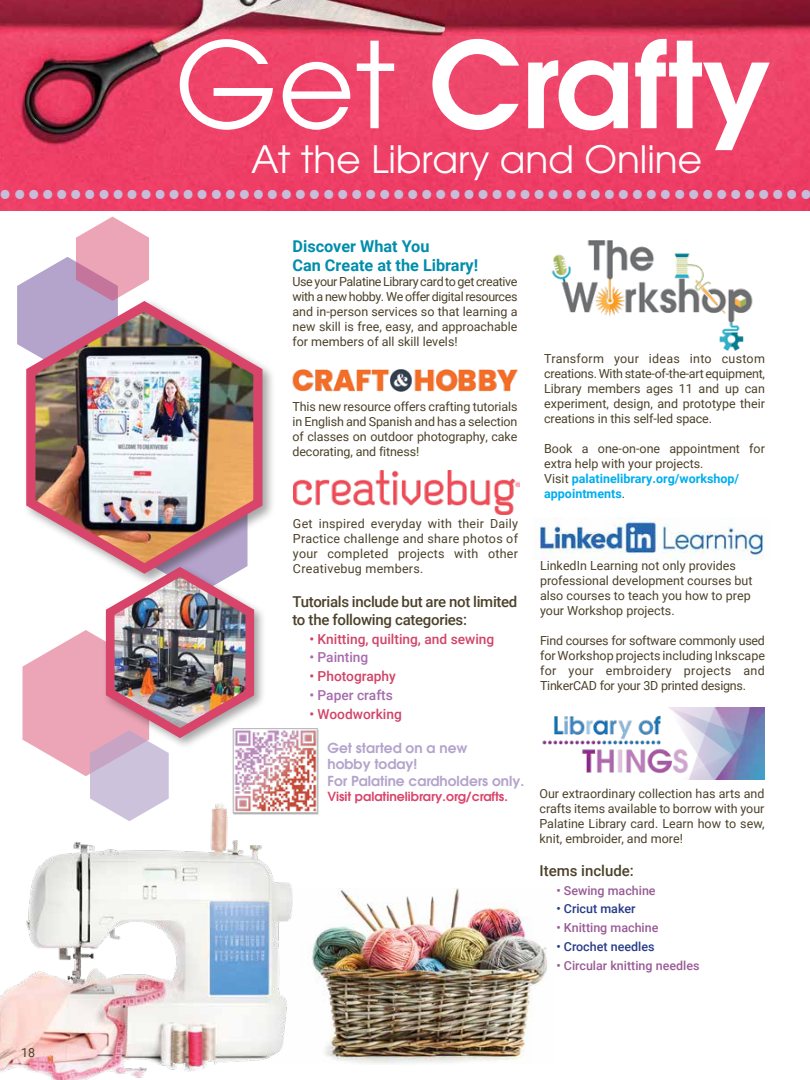
<style>
.page{position:relative;width:810px;height:1080px;background:#fff}
.page>*{position:absolute;margin:0;border:0;box-sizing:border-box;transform-origin:0 0}
.t1{font:600 118.38px "ITC Avant Garde Pro";color:#fff}
.t2{font:700 45px "Futura BT";color:#c7bcda}
.t3{font:37.5px "ITC Avant Garde Pro";color:#fff}
.t4{font:700 16.25px/18.8px "Roboto";color:#008dab}
.t5{font:500 15px/18px "Roboto";letter-spacing:-.02em;color:#4c412a}
.t6{font:500 15px "Roboto";color:#4c412a}
.t7{font:600 13.75px/16.5px "ITC Avant Garde Pro";color:#b4a3cb}
.t8{font:500 13.75px "Roboto";color:#d14467}
.t9{font:500 13.75px "Roboto";color:#a66cae}
.t10{font:12.5px/15px "Roboto";color:#4c412a;text-align:justify}
.t11{font:500 12.5px "Roboto";color:#995c96}
.t12{font:600 12.5px "ITC Avant Garde Pro";color:#d9446a}
.t13{font:500 12.5px "Roboto";color:#273b89}
.s1{font-weight:400}
.s2{font-weight:700;color:#00aeef}
</style>
<div class="page">
<img style="left:311px;top:888px;width:236px;height:177px">
<img style="left:0;top:821px;width:293px;height:259px">
<img style="left:0;top:0;width:810px;height:210px">
<img style="left:292px;top:369px;width:226px;height:23px">
<img style="left:293px;top:470px;width:227px;height:45px">
<img style="left:534px;top:518px;width:230px;height:42px">
<img style="left:542px;top:707px;width:222px;height:73px">
<img style="left:551px;top:240px;width:202px;height:111px">
<div style="left:233px;top:728px;width:86px;height:87px;background:#000;opacity:.35"></div>
<img style="left:258px;top:731px;width:57px;height:80px">
<div style="left:233px;top:729px;width:84px;height:84px;border:1px solid #b1b4b6"></div>
<div style="left:102px;top:564px;width:165px;height:186px;background:#000;opacity:.35"></div>
<svg style="left:17px;top:216px;width:132px;height:129px"></svg>
<div style="left:23px;top:298px;width:253px;height:288px;background:#000;opacity:.35"></div>
<img style="left:18px;top:296px;width:249px;height:283px">
<img style="left:21px;top:484px;width:237px;height:337px">
<h1 class="t1" style="left:175px;top:7px;width:597px"><span class="s1">Get</span> Crafty</h1>
<h3 class="t3" style="left:251px;top:136px;width:452px">At the Library and Online</h3>
<h2 class="t2" style="left:-1px;top:156px;width:816px">..........................................................</h2>
<p class="t10" style="left:21px;top:1044px;width:16px">18</p>
<h3 class="t4" style="left:292px;top:236px;width:187px">Discover What You<br>Can Create at the Library!</h3>
<p class="t10" style="left:292px;top:273px;width:227px">Use your Palatine Library card to get creative with a new hobby. We offer digital resources and in-person services so that learning a new skill is free, easy, and approachable for members of all skill levels!</p>
<p class="t10" style="left:292px;top:399px;width:227px">This new resource offers crafting tutorials in English and Spanish and has a selection of classes on outdoor photography, cake decorating, and fitness!</p>
<p class="t10" style="left:293px;top:516px;width:227px">Get inspired everyday with their Daily Practice challenge and share photos of your completed projects with other Creativebug members.</p>
<p class="t5" style="left:292px;top:592px;width:226px">Tutorials include but are not limited to the following categories:</p>
<p class="t8" style="left:309px;top:629px;width:186px">• Knitting, quilting, and sewing</p>
<p class="t9" style="left:309px;top:648px;width:61px">• Painting</p>
<p class="t8" style="left:309px;top:667px;width:88px">• Photography</p>
<p class="t9" style="left:309px;top:685px;width:85px">• Paper crafts</p>
<p class="t8" style="left:309px;top:704px;width:94px">• Woodworking</p>
<p class="t7" style="left:328px;top:739px;width:198px">Get started on a new<br>hobby today!<br>For Palatine cardholders only.</p>
<p class="t12" style="left:328px;top:788px;width:182px">Visit palatinelibrary.org/crafts.</p>
<p class="t10" style="left:544px;top:351px;width:222px">Transform your ideas into custom creations. With state-of-the-art equipment, Library members ages 11 and up can experiment, design, and prototype their creations in this self-led space.</p>
<p class="t10" style="left:544px;top:441px;width:222px;text-align:left">Book a one-on-one appointment for extra help with your projects.<br>Visit <span class="s2">palatinelibrary.org/workshop/ appointments</span>.</p>
<p class="t10" style="left:540px;top:558px;width:214px;text-align:left">LinkedIn Learning not only provides professional development courses but also courses to teach you how to prep your Workshop projects.</p>
<p class="t10" style="left:540px;top:633px;width:227px">Find courses for software commonly used for Workshop projects including Inkscape for your embroidery projects and TinkerCAD for your 3D printed designs.</p>
<p class="t10" style="left:540px;top:785px;width:227px">Our extraordinary collection has arts and crafts items available to borrow with your Palatine Library card. Learn how to sew, knit, embroider, and more!</p>
<p class="t6" style="left:540px;top:860px;width:96px">Items include:</p>
<p class="t11" style="left:556px;top:881px;width:101px">• Sewing machine</p>
<p class="t13" style="left:556px;top:900px;width:81px">• Cricut maker</p>
<p class="t11" style="left:556px;top:919px;width:104px">• Knitting machine</p>
<p class="t13" style="left:556px;top:938px;width:100px">• Crochet needles</p>
<p class="t11" style="left:556px;top:956px;width:145px">• Circular knitting needles</p>
</div>
